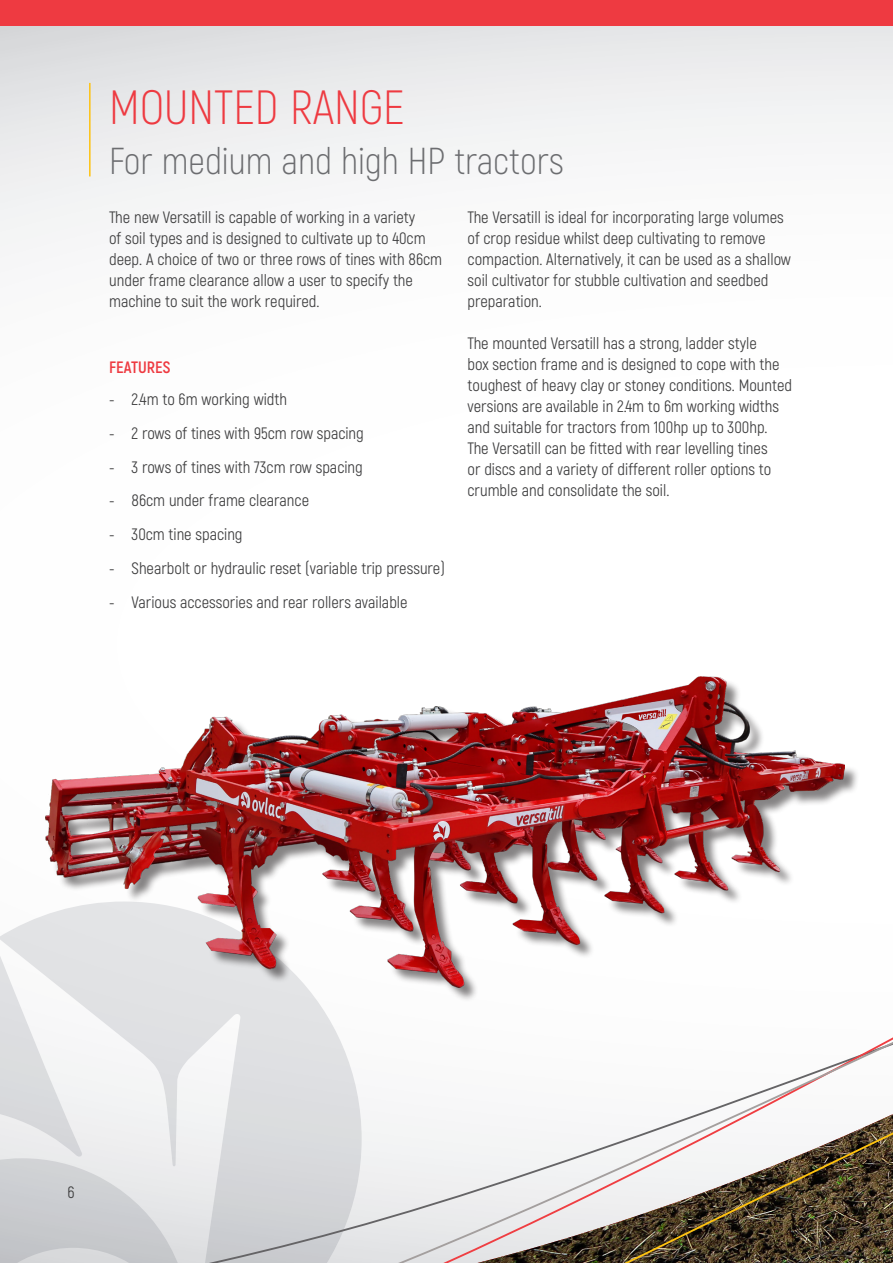
<style>
.page{position:relative;width:893px;height:1263px;background:#fff}
.page>*{position:absolute;margin:0;border:0;box-sizing:border-box;transform-origin:0 0}
.t1{font:300 48px "Akrobat";color:#ee3a41}
.t2{font:300 37.5px "Akrobat";color:#6c6d70}
.ESPANOL{font:16.5px/21px "Akrobat";color:#3e3e3f}
.ESPANOL-2{font:700 16.5px "Akrobat";color:#ee3a41}
</style>
<div class="page">
<svg style="left:0;top:901px;width:87px;height:362px"></svg>
<svg style="left:87px;top:1003px;width:204px;height:260px"></svg>
<svg style="left:291px;top:1003px;width:602px;height:260px"></svg>
<div style="left:0;top:0;width:893px;height:26px;background:#ee3a41"></div>
<hr style="left:89px;top:83px;width:2px;height:93px;background:#fec210">
<div style="left:47px;top:678px;width:813px;height:325px;background:#231f20;opacity:.55"></div>
<img style="left:45px;top:676px;width:799px;height:311px">
<p class="t1" style="left:109px;top:79px;width:297px">MOUNTED RANGE</p>
<p class="t2" style="left:109px;top:139px;width:456px">For medium and high HP tractors</p>
<p class="ESPANOL" style="left:109px;top:207px;width:334px">The new Versatill is capable of working in a variety<br>of soil types and is designed to cultivate up to 40cm deep. A choice of two or three rows of tines with 86cm under frame clearance allow a user to specify the machine to suit the work required.</p>
<p class="ESPANOL-2" style="left:109px;top:357px;width:63px">FEATURES</p>
<p class="ESPANOL" style="left:109px;top:389px;width:179px">- 2.4m to 6m working width</p>
<p class="ESPANOL" style="left:109px;top:422px;width:256px">- 2 rows of tines with 95cm row spacing</p>
<p class="ESPANOL" style="left:109px;top:456px;width:255px">- 3 rows of tines with 73cm row spacing</p>
<p class="ESPANOL" style="left:109px;top:490px;width:202px">- 86cm under frame clearance</p>
<p class="ESPANOL" style="left:109px;top:524px;width:135px">- 30cm tine spacing</p>
<p class="ESPANOL" style="left:109px;top:557px;width:337px">- Shearbolt or hydraulic reset (variable trip pressure)</p>
<p class="ESPANOL" style="left:109px;top:591px;width:300px">- Various accessories and rear rollers available</p>
<p class="ESPANOL" style="left:468px;top:207px;width:325px">The Versatill is ideal for incorporating large volumes of crop residue whilst deep cultivating to remove compaction. Alternatively, it can be used as a shallow soil cultivator for stubble cultivation and seedbed preparation.</p>
<p class="ESPANOL" style="left:468px;top:333px;width:326px">The mounted Versatill has a strong, ladder style<br>box section frame and is designed to cope with the toughest of heavy clay or stoney conditions. Mounted versions are available in 2.4m to 6m working widths and suitable for tractors from 100hp up to 300hp.</p>
<p class="ESPANOL" style="left:468px;top:438px;width:305px">The Versatill can be fitted with rear levelling tines or discs and a variety of different roller options to crumble and consolidate the soil.</p>
<p class="ESPANOL" style="left:67px;top:1182px;width:9px">6</p>
</div>
